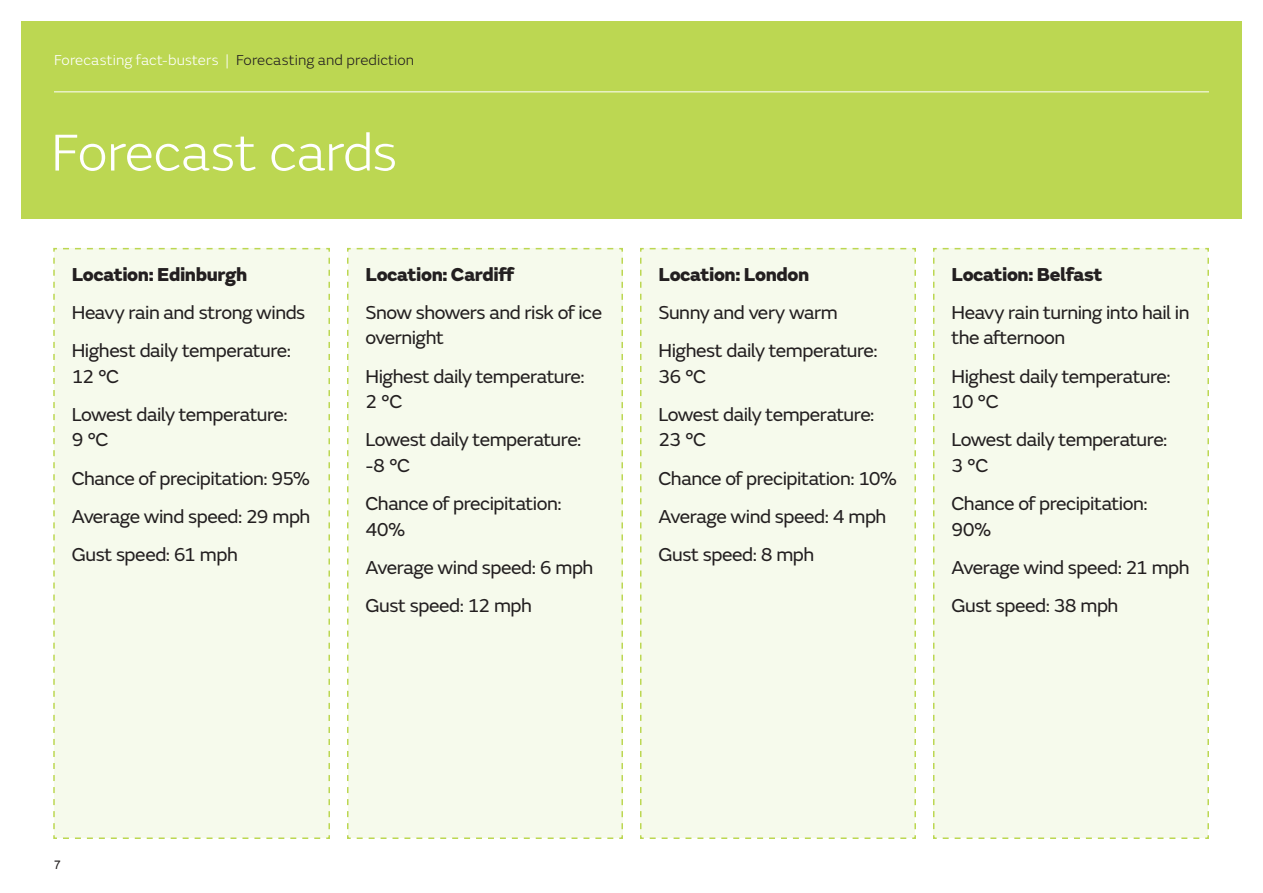
<style>
.page{position:relative;width:1263px;height:893px;background:#fff}
.page>*{position:absolute;margin:0;border:0;box-sizing:border-box;transform-origin:0 0}
.MO_Lesson_plan_title{font:300 54px "FS Emeric";letter-spacing:-.01em;color:#fff}
.MO_Lesson_plan_bulle{font:19.5px/25.5px "FS Emeric";letter-spacing:-.025em;color:#231f20}
.MO_Lesson_plan_bulle-2{font:800 19.5px "FS Emeric";letter-spacing:-.02em;color:#231f20}
.MO_Lesson_plan_cover{font:300 15px "FS Emeric";letter-spacing:.005em;color:#fff}
.t1{font:12px "Arial";color:#231f20}
.s1{color:#231f20}
</style>
<div class="page">
<div style="left:21px;top:21px;width:1221px;height:198px;background:#bcd752"></div>
<hr style="left:54px;top:91px;width:1155px;height:1px;background:#fff">
<div style="left:53px;top:247px;width:277px;height:592px;background:#f6faec"></div>
<div style="left:347px;top:247px;width:276px;height:592px;background:#f6faec"></div>
<div style="left:640px;top:247px;width:276px;height:592px;background:#f6faec"></div>
<div style="left:933px;top:247px;width:276px;height:592px;background:#f6faec"></div>
<p class="MO_Lesson_plan_cover" style="left:54px;top:50px;width:362px">Forecasting fact-busters | <span class="s1">Forecasting and prediction</span></p>
<p class="MO_Lesson_plan_title" style="left:51px;top:116px;width:348px">Forecast cards</p>
<p class="MO_Lesson_plan_bulle-2" style="left:72px;top:258px;width:177px">Location: Edinburgh</p>
<p class="MO_Lesson_plan_bulle" style="left:72px;top:299px;width:235px">Heavy rain and strong winds</p>
<p class="MO_Lesson_plan_bulle" style="left:72px;top:337px;width:221px">Highest daily temperature:<br>12 °C</p>
<p class="MO_Lesson_plan_bulle" style="left:72px;top:401px;width:217px">Lowest daily temperature:<br>9 °C</p>
<p class="MO_Lesson_plan_bulle" style="left:72px;top:464px;width:240px">Chance of precipitation: 95%</p>
<p class="MO_Lesson_plan_bulle" style="left:72px;top:503px;width:240px">Average wind speed: 29 mph</p>
<p class="MO_Lesson_plan_bulle" style="left:72px;top:541px;width:168px">Gust speed: 61 mph</p>
<p class="MO_Lesson_plan_bulle-2" style="left:365px;top:258px;width:151px">Location: Cardiff</p>
<p class="MO_Lesson_plan_bulle" style="left:365px;top:299px;width:238px">Snow showers and risk of ice overnight</p>
<p class="MO_Lesson_plan_bulle" style="left:365px;top:362px;width:221px">Highest daily temperature:<br>2 °C</p>
<p class="MO_Lesson_plan_bulle" style="left:365px;top:426px;width:217px">Lowest daily temperature: -8 °C</p>
<p class="MO_Lesson_plan_bulle" style="left:365px;top:490px;width:198px">Chance of precipitation:<br>40%</p>
<p class="MO_Lesson_plan_bulle" style="left:365px;top:554px;width:229px">Average wind speed: 6 mph</p>
<p class="MO_Lesson_plan_bulle" style="left:365px;top:592px;width:168px">Gust speed: 12 mph</p>
<p class="MO_Lesson_plan_bulle-2" style="left:658px;top:258px;width:152px">Location: London</p>
<p class="MO_Lesson_plan_bulle" style="left:658px;top:299px;width:181px">Sunny and very warm</p>
<p class="MO_Lesson_plan_bulle" style="left:658px;top:337px;width:221px">Highest daily temperature:<br>36 °C</p>
<p class="MO_Lesson_plan_bulle" style="left:658px;top:401px;width:217px">Lowest daily temperature:<br>23 °C</p>
<p class="MO_Lesson_plan_bulle" style="left:658px;top:464px;width:240px">Chance of precipitation: 10%</p>
<p class="MO_Lesson_plan_bulle" style="left:658px;top:503px;width:229px">Average wind speed: 4 mph</p>
<p class="MO_Lesson_plan_bulle" style="left:658px;top:541px;width:157px">Gust speed: 8 mph</p>
<p class="MO_Lesson_plan_bulle-2" style="left:951px;top:258px;width:153px">Location: Belfast</p>
<p class="MO_Lesson_plan_bulle" style="left:951px;top:299px;width:239px">Heavy rain turning into hail in the afternoon</p>
<p class="MO_Lesson_plan_bulle" style="left:951px;top:362px;width:221px">Highest daily temperature:<br>10 °C</p>
<p class="MO_Lesson_plan_bulle" style="left:951px;top:426px;width:217px">Lowest daily temperature:<br>3 °C</p>
<p class="MO_Lesson_plan_bulle" style="left:951px;top:490px;width:198px">Chance of precipitation:<br>90%</p>
<p class="MO_Lesson_plan_bulle" style="left:951px;top:554px;width:240px">Average wind speed: 21 mph</p>
<p class="MO_Lesson_plan_bulle" style="left:951px;top:592px;width:168px">Gust speed: 38 mph</p>
<p class="t1" style="left:54px;top:857px;width:8px">7</p>
</div>
